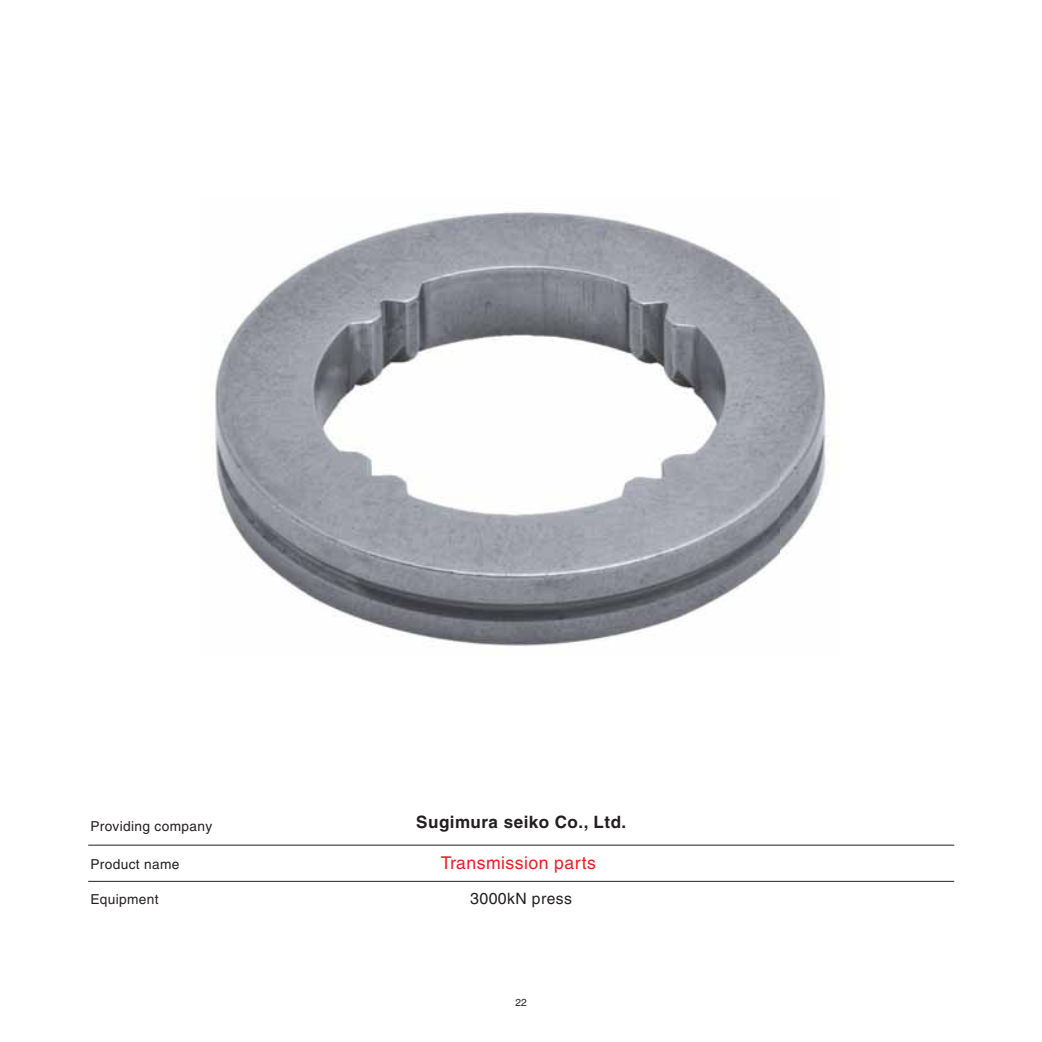
<style>
.page{position:relative;width:1042px;height:1042px;background:#fff}
.page>*{position:absolute;margin:0;border:0;box-sizing:border-box;transform-origin:0 0}
.t1{font:17.68px "Helvetica";letter-spacing:.025em;color:#ed1c24}
.t2{font:700 16.97px "Helvetica";letter-spacing:.03em;color:#231f20}
.t3{font:15.58px "Helvetica";letter-spacing:.025em;color:#231f20}
.t4{font:13.65px "Helvetica";letter-spacing:.025em;color:#231f20}
.t5{font:10.15px "Helvetica";color:#231f20}
.s1{font-size:15.92px}
</style>
<div class="page">
<hr style="left:88px;top:844px;width:866px;height:1px;background:#231f20">
<hr style="left:88px;top:880px;width:866px;height:1px;background:#231f20">
<img style="left:215px;top:212px;width:613px;height:435px">
<p class="t4" style="left:90px;top:821px;width:123px">Providing company</p>
<p class="t4" style="left:90px;top:858px;width:91px">Product name</p>
<p class="t4" style="left:90px;top:894px;width:70px">Equipment</p>
<p class="t2" style="left:416px;top:815px;width:211px">Sugimura seiko Co., Ltd.</p>
<p class="t1" style="left:440px;top:855px;width:157px">Transmission parts</p>
<p class="t3" style="left:470px;top:892px;width:103px"><span class="s1">3000</span>kN press</p>
<p class="t5" style="left:515px;top:998px;width:13px">22</p>
</div>
